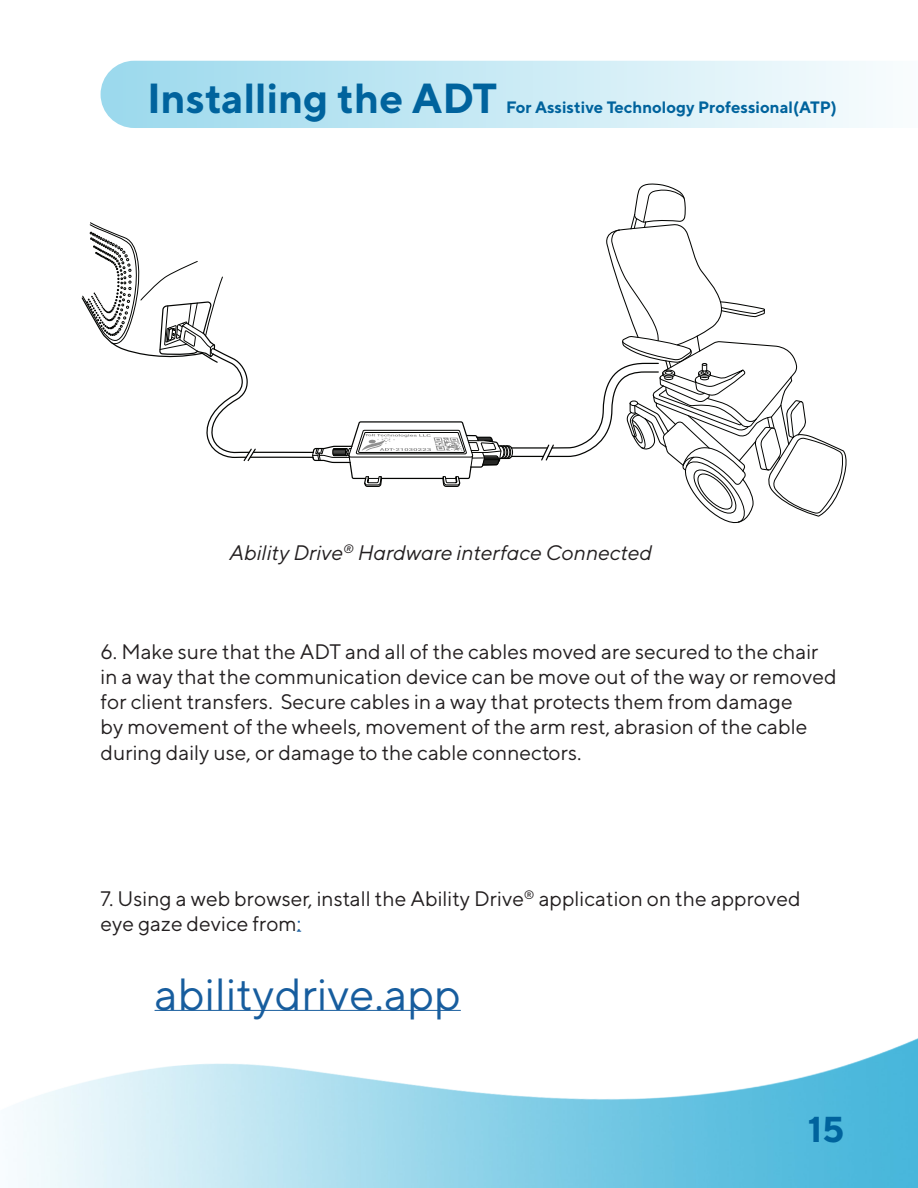
<style>
.page{position:relative;width:918px;height:1188px;background:#fff}
.page>*{position:absolute;margin:0;border:0;box-sizing:border-box;transform-origin:0 0}
.t1{font:45px "TT Norms";color:#175d9e}
.t2{font:700 42px "TT Norms";color:#00639d}
.t3{font:700 36px "TT Norms";color:#00639d}
.t4{font:21px/25.2px "TT Norms";color:#231f20}
.t5{font:italic 21px "TT Norms";color:#231f20}
.t6{font:700 16.5px "TT Norms";color:#00639d}
.s1{color:#175d9e}
</style>
<div class="page">
<svg style="left:101px;top:61px;width:775px;height:67px;background:#c8e9f4"></svg>
<img style="left:20px;top:1038px;width:898px;height:150px">
<hr style="left:155px;top:1010px;width:306px;height:1px;background:#175d9e">
<hr style="left:512px;top:447px;width:35px;height:2px;background:#040503">
<hr style="left:512px;top:456px;width:31px;height:1px;background:#040503">
<svg style="left:81px;top:222px;width:432px;height:265px"></svg>
<svg style="left:540px;top:183px;width:307px;height:341px"></svg>
<p class="t2" style="left:147px;top:72px;width:352px">Installing the ADT</p>
<p class="t6" style="left:506px;top:97px;width:332px">For Assistive Technology Professional(ATP)</p>
<p class="t5" style="left:230px;top:540px;width:424px">Ability Drive<sup>®</sup> Hardware interface Connected</p>
<p class="t4" style="left:101px;top:638px;width:738px">6. Make sure that the ADT and all of the cables moved are secured to the chair in a way that the communication device can be move out of the way or removed for client transfers. Secure cables in a way that protects them from damage<br>by movement of the wheels, movement of the arm rest, abrasion of the cable during daily use, or damage to the cable connectors.</p>
<p class="t4" style="left:101px;top:886px;width:702px">7. Using a web browser, install the Ability Drive<sup>®</sup> application on the approved eye gaze device from<span class="s1">:</span></p>
<p class="t1" style="left:155px;top:967px;width:308px">abilitydrive.app</p>
<h3 class="t3" style="left:808px;top:1106px;width:38px">15</h3>
</div>
